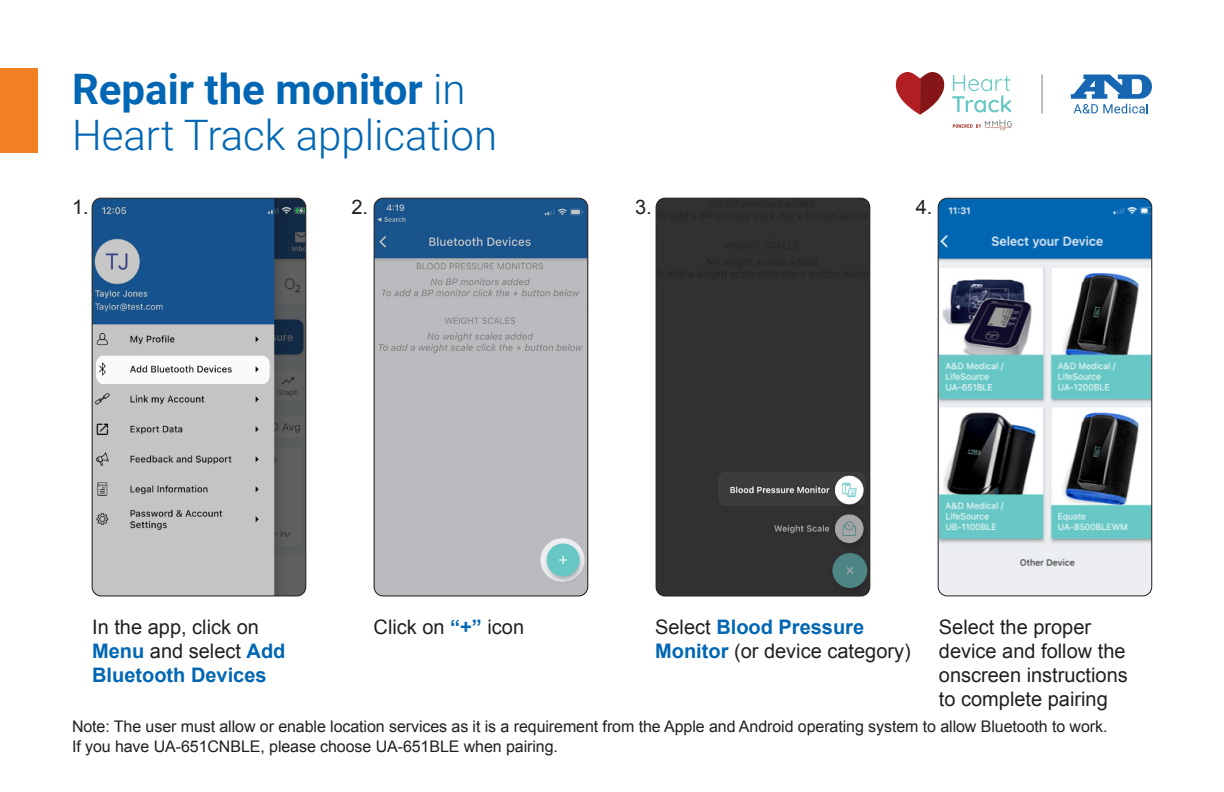
<style>
.page{position:relative;width:1224px;height:792px;background:#fff}
.page>*{position:absolute;margin:0;border:0;box-sizing:border-box;transform-origin:0 0}
.t1{font:300 42px/46px "Roboto";color:#0166b3}
.t2{font:20px/24px "Arial";color:#231f20}
.t3{font:16px/20px "Arial";letter-spacing:-.005em;color:#231f20}
.s1{font-weight:700}
.s2{font-weight:700;color:#0166b3}
</style>
<div class="page">
<img style="left:938px;top:198px;width:214px;height:398px">
<div style="left:938px;top:198px;width:214px;height:398px;border:1px solid #231f20;border-radius:9px"></div>
<svg style="left:656px;top:198px;width:214px;height:398px;background:#343436"></svg>
<svg style="left:953px;top:120px;width:59px;height:11px"></svg>
<svg style="left:896px;top:72px;width:48px;height:43px"></svg>
<svg style="left:952px;top:75px;width:59px;height:38px"></svg>
<svg style="left:1071px;top:75px;width:81px;height:38px"></svg>
<hr style="left:1042px;top:74px;width:1px;height:39px;background:#7d7d7c">
<div style="left:0;top:68px;width:37px;height:85px;background:#f08021"></div>
<svg style="left:92px;top:198px;width:214px;height:398px;background:#8695a4"></svg>
<svg style="left:374px;top:198px;width:214px;height:398px;background:#a0a9b4"></svg>
<p class="t1" style="left:72px;top:64px;width:427px"><span class="s1">Repair the monitor</span> in<br>Heart Track application</p>
<p class="t2" style="left:72px;top:195px;width:18px">1.</p>
<p class="t2" style="left:351px;top:195px;width:18px">2.</p>
<p class="t2" style="left:635px;top:195px;width:18px">3.</p>
<p class="t2" style="left:916px;top:195px;width:18px">4.</p>
<p class="t2" style="left:92px;top:615px;width:195px">In the app, click on<br><span class="s2">Menu</span> and select <span class="s2">Add<br>Bluetooth Devices</span></p>
<p class="t2" style="left:374px;top:615px;width:152px">Click on <span class="s2">“+”</span> icon</p>
<p class="t2" style="left:655px;top:615px;width:257px">Select <span class="s2">Blood Pressure<br>Monitor</span> (or device category)</p>
<p class="t2" style="left:939px;top:615px;width:190px">Select the proper device and follow the onscreen instructions to complete pairing</p>
<p class="t3" style="left:72px;top:716px;width:1037px">Note: The user must allow or enable location services as it is a requirement from the Apple and Android operating system to allow Bluetooth to work.<br>If you have UA-651CNBLE, please choose UA-651BLE when pairing.</p>
</div>
